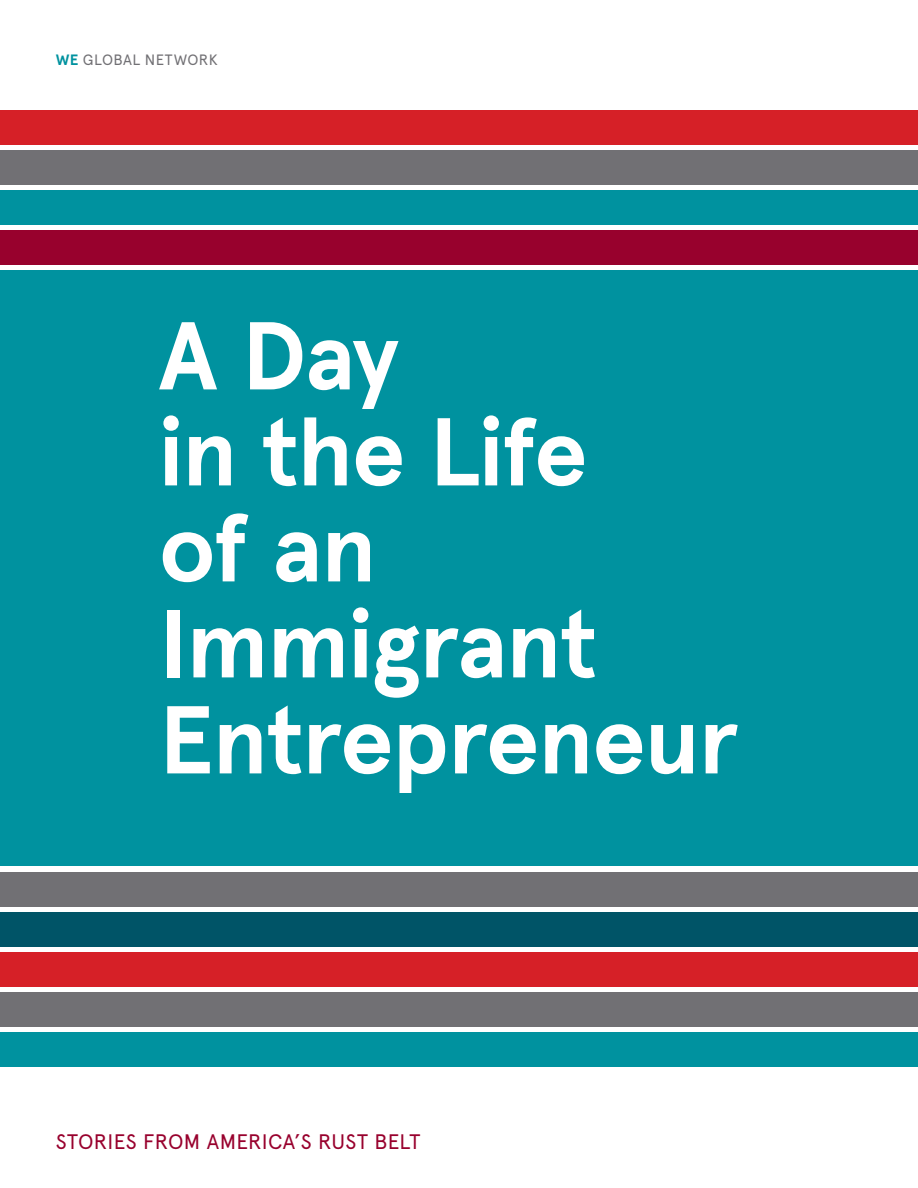
<style>
.page{position:relative;width:918px;height:1188px;background:#fff}
.page>*{position:absolute;margin:0;border:0;box-sizing:border-box;transform-origin:0 0}
.t1{font:700 96px/96px "Apercu";letter-spacing:-.02em;color:#fff}
.t2{font:21px "Apercu";letter-spacing:.01em;color:#98012d}
.t3{font:15px "Apercu";letter-spacing:.025em;color:#717074}
.s1{font-weight:700;color:#00929f}
</style>
<div class="page">
<div style="left:1px;top:231px;width:917px;height:34px;background:#98012d"></div>
<div style="left:1px;top:952px;width:917px;height:35px;background:#d62027"></div>
<div style="left:1px;top:110px;width:917px;height:35px;background:#d62027"></div>
<div style="left:1px;top:993px;width:917px;height:34px;background:#717074"></div>
<div style="left:1px;top:150px;width:917px;height:35px;background:#717074"></div>
<div style="left:1px;top:872px;width:917px;height:35px;background:#717074"></div>
<div style="left:1px;top:1033px;width:917px;height:34px;background:#00929f"></div>
<div style="left:1px;top:190px;width:917px;height:35px;background:#00929f"></div>
<div style="left:1px;top:912px;width:917px;height:35px;background:#005467"></div>
<div style="left:1px;top:271px;width:917px;height:595px;background:#00929f"></div>
<p class="t3" style="left:56px;top:50px;width:163px"><span class="s1">WE</span> GLOBAL NETWORK</p>
<p class="t1" style="left:159px;top:308px;width:581px">A Day<br>in the Life<br>of an<br>Immigrant<br>Entrepreneur</p>
<p class="t2" style="left:56px;top:1129px;width:366px">STORIES FROM AMERICA’S RUST BELT</p>
</div>
